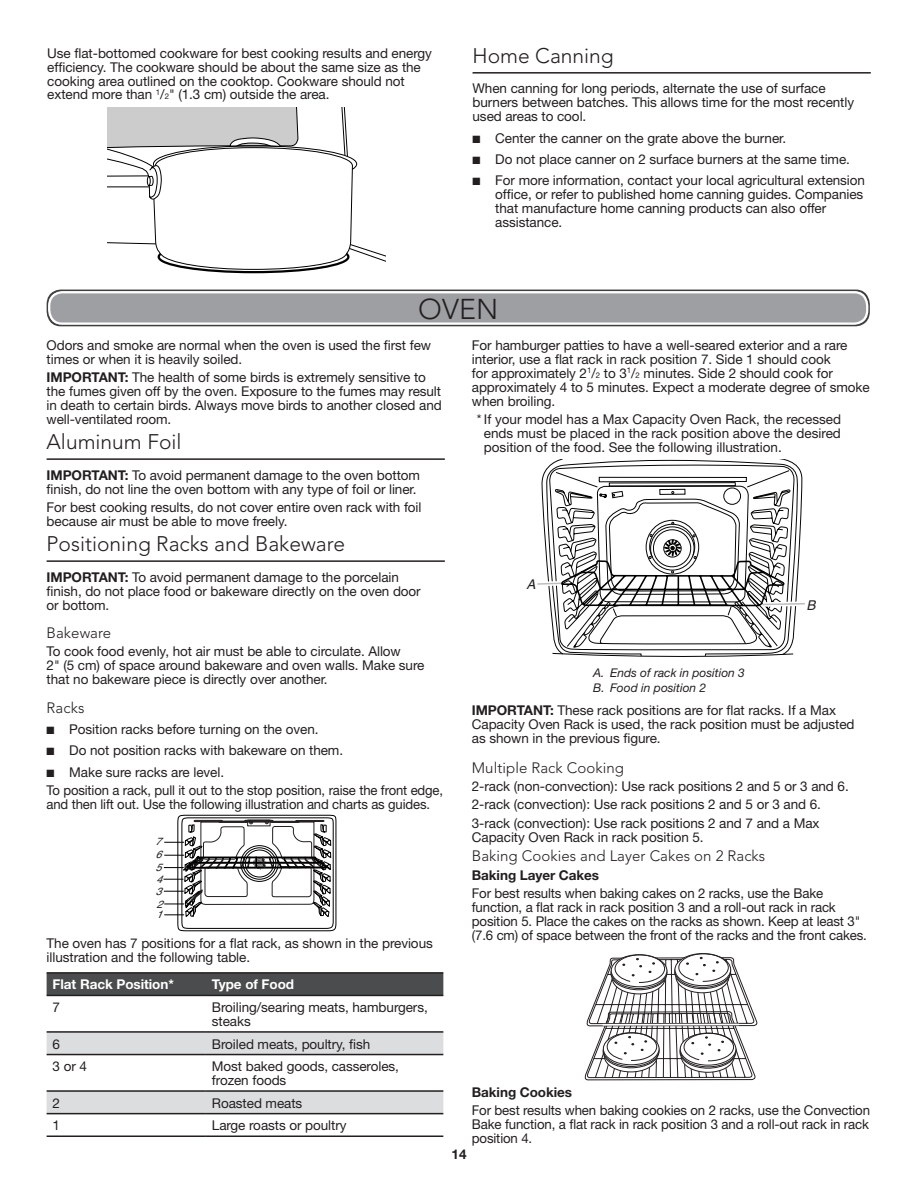
<style>
.page{position:relative;width:918px;height:1188px;background:#fff}
.page>*{position:absolute;margin:0;border:0;box-sizing:border-box;transform-origin:0 0}
.Heading_1_Cook{font:300 28.5px "Avenir LT Std";color:#231f20}
.Heading_2_Cook{font:300 21px "Avenir LT Std";color:#231f20}
.Body{font:300 15px "Avenir LT Std";letter-spacing:.005em;color:#231f20}
.Heading_3_Plus{font:300 15px "Avenir LT Std";letter-spacing:.005em;color:#231f20}
.Body-2{font:13.5px/13.8px "Helvetica Neue";letter-spacing:-.005em;color:#231f20}
.Hanging_Asterisks{font:13.5px/13.8px "Helvetica Neue";color:#231f20;text-align:justify}
.Body_Bold{font:700 13.5px "Helvetica Neue";letter-spacing:-.005em;color:#231f20}
.Body_Bold-2{font:700 13.5px "Helvetica Neue";letter-spacing:-.005em;color:#fff}
.t1{font:italic 13.5px "Helvetica";color:#231f20}
.t2{font:italic 12px/15px "Helvetica Neue";color:#231f20}
.t3{font:italic 10.5px/12.5px "Helvetica";color:#231f20}
.s1{font-size:7.8px}
.s2{font-weight:700}
</style>
<div class="page">
<hr style="left:473px;top:72px;width:398px;height:2px;background:#231f20">
<div style="left:158px;top:240px;width:192px;height:33px;border:2px solid #000;border-radius:50%"></div>
<svg style="left:108px;top:108px;width:277px;height:162px"></svg>
<hr style="left:47px;top:458px;width:398px;height:2px;background:#231f20">
<hr style="left:47px;top:560px;width:398px;height:2px;background:#231f20">
<div style="left:47px;top:974px;width:396px;height:21px;background:#4b4c4d"></div>
<svg style="left:47px;top:1033px;width:396px;height:80px"></svg>
<hr style="left:47px;top:972px;width:159px;height:2px;background:#231f20">
<hr style="left:206px;top:972px;width:237px;height:2px;background:#231f20">
<hr style="left:47px;top:995px;width:159px;height:1px;background:#231f20">
<hr style="left:206px;top:995px;width:237px;height:1px;background:#231f20">
<hr style="left:47px;top:1031px;width:159px;height:2px;background:#231f20">
<hr style="left:206px;top:1031px;width:237px;height:2px;background:#231f20">
<hr style="left:47px;top:1054px;width:159px;height:1px;background:#231f20">
<hr style="left:206px;top:1054px;width:237px;height:1px;background:#231f20">
<hr style="left:47px;top:1090px;width:159px;height:2px;background:#231f20">
<hr style="left:206px;top:1090px;width:237px;height:2px;background:#231f20">
<hr style="left:47px;top:1113px;width:159px;height:1px;background:#231f20">
<hr style="left:206px;top:1113px;width:237px;height:1px;background:#231f20">
<hr style="left:47px;top:1136px;width:159px;height:1px;background:#231f20">
<hr style="left:206px;top:1136px;width:237px;height:1px;background:#231f20">
<svg style="left:164px;top:815px;width:172px;height:116px"></svg>
<svg style="left:542px;top:459px;width:261px;height:194px"></svg>
<svg style="left:549px;top:462px;width:246px;height:189px"></svg>
<div style="left:599px;top:477px;width:148px;height:5px;border:1px solid #050504"></div>
<svg style="left:552px;top:653px;width:242px;height:4px"></svg>
<svg style="left:537px;top:479px;width:268px;height:168px"></svg>
<svg style="left:585px;top:953px;width:172px;height:127px"></svg>
<hr style="left:603px;top:1024px;width:136px;height:2px;background:#fff">
<div style="left:47px;top:290px;width:823px;height:36px;border:2px solid #404040;border-radius:13px"></div>
<div style="left:49px;top:292px;width:818px;height:32px;background:#9d9fa2;border-radius:13px"></div>
<div style="left:48px;top:291px;width:820px;height:34px;border:2px solid #fff;border-radius:13px"></div>
<p class="Body-2" style="left:47px;top:46px;width:386px">Use flat-bottomed cookware for best cooking results and energy efficiency. The cookware should be about the same size as the cooking area outlined on the cooktop. Cookware should not extend more than <sup>1</sup>/<span class="s1">2</span>" (1.3 cm) outside the area.</p>
<h2 class="Heading_2_Cook" style="left:473px;top:43px;width:143px">Home Canning</h2>
<p class="Body-2" style="left:473px;top:82px;width:383px">When canning for long periods, alternate the use of surface burners between batches. This allows time for the most recently used areas to cool.</p>
<p class="Body-2" style="left:473px;top:131px;width:315px">■ Center the canner on the grate above the burner.</p>
<p class="Body-2" style="left:473px;top:152px;width:379px">■ Do not place canner on 2 surface burners at the same time.</p>
<p class="Body-2" style="left:495px;top:173px;width:371px;text-indent:-23px">■ For more information, contact your local agricultural extension office, or refer to published home canning guides. Companies that manufacture home canning products can also offer assistance.</p>
<h1 class="Heading_1_Cook" style="left:418px;top:292px;width:82px">OVEN</h1>
<p class="Body-2" style="left:47px;top:338px;width:386px">Odors and smoke are normal when the oven is used the first few times or when it is heavily soiled.</p>
<p class="Body-2" style="left:47px;top:370px;width:397px"><span class="s2">IMPORTANT:</span> The health of some birds is extremely sensitive to the fumes given off by the oven. Exposure to the fumes may result in death to certain birds. Always move birds to another closed and well-ventilated room.</p>
<h2 class="Heading_2_Cook" style="left:47px;top:430px;width:136px">Aluminum Foil</h2>
<p class="Body-2" style="left:47px;top:468px;width:375px"><span class="s2">IMPORTANT:</span> To avoid permanent damage to the oven bottom finish, do not line the oven bottom with any type of foil or liner.</p>
<p class="Body-2" style="left:47px;top:500px;width:376px">For best cooking results, do not cover entire oven rack with foil because air must be able to move freely.</p>
<h2 class="Heading_2_Cook" style="left:47px;top:532px;width:300px">Positioning Racks and Bakeware</h2>
<p class="Body-2" style="left:47px;top:570px;width:376px"><span class="s2">IMPORTANT:</span> To avoid permanent damage to the porcelain finish, do not place food or bakeware directly on the oven door or bottom.</p>
<h3 class="Heading_3_Plus" style="left:47px;top:624px;width:66px">Bakeware</h3>
<p class="Body-2" style="left:47px;top:645px;width:379px">To cook food evenly, hot air must be able to circulate. Allow<br>2" (5 cm) of space around bakeware and oven walls. Make sure that no bakeware piece is directly over another.</p>
<h3 class="Heading_3_Plus" style="left:47px;top:699px;width:39px">Racks</h3>
<p class="Body-2" style="left:47px;top:722px;width:273px">■ Position racks before turning on the oven.</p>
<p class="Body-2" style="left:47px;top:744px;width:298px">■ Do not position racks with bakeware on them.</p>
<p class="Body-2" style="left:47px;top:765px;width:179px">■ Make sure racks are level.</p>
<p class="Body-2" style="left:47px;top:783px;width:398px">To position a rack, pull it out to the stop position, raise the front edge, and then lift out. Use the following illustration and charts as guides.</p>
<p class="t3" style="left:155px;top:835px;width:11px">7<br>6<br>5<br>4<br>3<br>2</p>
<p class="t3" style="left:156px;top:908px;width:10px">1</p>
<p class="Body-2" style="left:47px;top:936px;width:388px">The oven has 7 positions for a flat rack, as shown in the previous illustration and the following table.</p>
<p class="Body_Bold-2" style="left:53px;top:976px;width:123px">Flat Rack Position*</p>
<p class="Body_Bold-2" style="left:212px;top:976px;width:84px">Type of Food</p>
<p class="Body-2" style="left:53px;top:1000px;width:9px">7</p>
<p class="Body-2" style="left:212px;top:1000px;width:217px">Broiling/searing meats, hamburgers, steaks</p>
<p class="Body-2" style="left:53px;top:1037px;width:9px">6</p>
<p class="Body-2" style="left:212px;top:1037px;width:160px">Broiled meats, poultry, fish</p>
<p class="Body-2" style="left:53px;top:1059px;width:36px">3 or 4</p>
<p class="Body-2" style="left:212px;top:1059px;width:189px">Most baked goods, casseroles, frozen foods</p>
<p class="Body-2" style="left:53px;top:1096px;width:9px">2</p>
<p class="Body-2" style="left:212px;top:1096px;width:92px">Roasted meats</p>
<p class="Body-2" style="left:53px;top:1118px;width:9px">1</p>
<p class="Body-2" style="left:212px;top:1118px;width:136px">Large roasts or poultry</p>
<p class="Body-2" style="left:472px;top:338px;width:399px">For hamburger patties to have a well-seared exterior and a rare interior, use a flat rack in rack position 7. Side 1 should cook<br>for approximately 2<sup>1</sup>/<span class="s1">2</span> to 3<sup>1</sup>/<span class="s1">2</span> minutes. Side 2 should cook for approximately 4 to 5 minutes. Expect a moderate degree of smoke when broiling.</p>
<p class="Hanging_Asterisks" style="left:484px;top:412px;width:359px;text-indent:-7px">* If your model has a Max Capacity Oven Rack, the recessed ends must be placed in the rack position above the desired position of the food. See the following illustration.</p>
<p class="t1" style="left:527px;top:577px;width:11px">A</p>
<p class="t2" style="left:593px;top:665px;width:153px">A. Ends of rack in position 3<br>B. Food in position 2</p>
<p class="t1" style="left:806px;top:597px;width:11px">B</p>
<p class="Body-2" style="left:472px;top:703px;width:384px"><span class="s2">IMPORTANT:</span> These rack positions are for flat racks. If a Max<br>Capacity Oven Rack is used, the rack position must be adjusted as shown in the previous figure.</p>
<h3 class="Heading_3_Plus" style="left:472px;top:759px;width:154px">Multiple Rack Cooking</h3>
<p class="Body-2" style="left:472px;top:779px;width:378px">2-rack (non-convection): Use rack positions 2 and 5 or 3 and 6.</p>
<p class="Body-2" style="left:472px;top:798px;width:351px">2-rack (convection): Use rack positions 2 and 5 or 3 and 6.</p>
<p class="Body-2" style="left:472px;top:816px;width:349px">3-rack (convection): Use rack positions 2 and 7 and a Max<br>Capacity Oven Rack in rack position 5.</p>
<p class="Body" style="left:472px;top:847px;width:295px">Baking Cookies and Layer Cakes on 2 Racks</p>
<p class="Body_Bold" style="left:472px;top:866px;width:129px">Baking Layer Cakes</p>
<p class="Body-2" style="left:472px;top:886px;width:397px">For best results when baking cakes on 2 racks, use the Bake function, a flat rack in rack position 3 and a roll-out rack in rack position 5. Place the cakes on the racks as shown. Keep at least 3" (7.6 cm) of space between the front of the racks and the front cakes.</p>
<p class="Body_Bold" style="left:472px;top:1083px;width:102px">Baking Cookies</p>
<p class="Body-2" style="left:472px;top:1103px;width:400px;text-align:justify">For best results when baking cookies on 2 racks, use the Convection Bake function, a flat rack in rack position 3 and a roll-out rack in rack position 4.</p>
<p class="Body_Bold" style="left:451px;top:1146px;width:17px">14</p>
</div>
